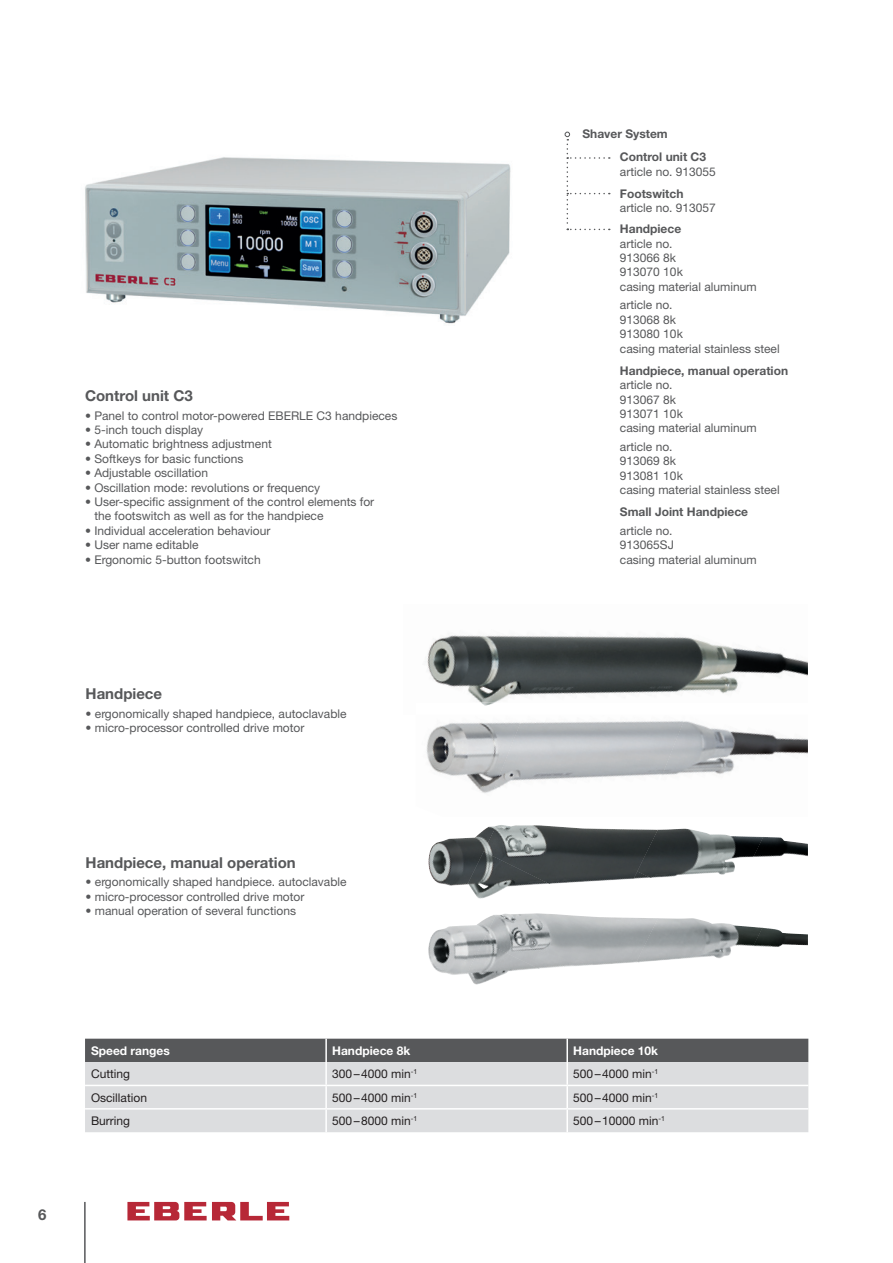
<style>
.page{position:relative;width:893px;height:1263px;background:#fff}
.page>*{position:absolute;margin:0;border:0;box-sizing:border-box;transform-origin:0 0}
.t1{font:700 15px "Helvetica Neue LT";color:#57585a}
.t2{font:12px/14.4px "Helvetica Neue LT";color:#57585a}
.t3{font:12px "Helvetica Neue LT";color:#231f20}
.t4{font:700 12px/23px "Helvetica Neue LT";color:#57585a}
.t5{font:700 12px "Helvetica Neue LT";color:#fff}
</style>
<div class="page">
<hr style="left:84px;top:1202px;width:2px;height:61px;background:#57585a">
<svg style="left:127px;top:1202px;width:162px;height:18px"></svg>
<img style="left:427px;top:634px;width:381px;height:69px">
<img style="left:686px;top:721px;width:122px;height:54px">
<img style="left:426px;top:716px;width:98px;height:77px">
<img style="left:483px;top:786px;width:41px;height:7px">
<img style="left:482px;top:703px;width:12px;height:3px">
<img style="left:658px;top:829px;width:103px;height:49px">
<img style="left:753px;top:837px;width:55px;height:20px">
<img style="left:496px;top:825px;width:162px;height:59px">
<img style="left:428px;top:826px;width:68px;height:60px">
<img style="left:633px;top:871px;width:18px;height:8px">
<img style="left:467px;top:851px;width:83px;height:48px">
<img style="left:658px;top:918px;width:105px;height:43px">
<img style="left:753px;top:928px;width:55px;height:19px">
<img style="left:496px;top:913px;width:162px;height:56px">
<img style="left:428px;top:915px;width:68px;height:60px">
<img style="left:467px;top:941px;width:72px;height:44px">
<img style="left:85px;top:157px;width:426px;height:167px">
<svg style="left:565px;top:132px;width:45px;height:98px"></svg>
<div style="left:85px;top:1039px;width:723px;height:23px;background:#57585a"></div>
<div style="left:85px;top:1062px;width:723px;height:70px;background:#dcdddf"></div>
<hr style="left:325px;top:1039px;width:2px;height:23px;background:#fff">
<hr style="left:566px;top:1039px;width:2px;height:23px;background:#fff">
<hr style="left:325px;top:1062px;width:2px;height:23px;background:#fff">
<hr style="left:566px;top:1062px;width:2px;height:23px;background:#fff">
<hr style="left:325px;top:1086px;width:2px;height:22px;background:#fff">
<hr style="left:566px;top:1086px;width:2px;height:22px;background:#fff">
<hr style="left:325px;top:1109px;width:2px;height:23px;background:#fff">
<hr style="left:566px;top:1109px;width:2px;height:23px;background:#fff">
<hr style="left:85px;top:1085px;width:241px;height:1px;background:#fff">
<hr style="left:326px;top:1085px;width:241px;height:1px;background:#fff">
<hr style="left:567px;top:1085px;width:241px;height:1px;background:#fff">
<hr style="left:85px;top:1108px;width:241px;height:1px;background:#fff">
<hr style="left:326px;top:1108px;width:241px;height:1px;background:#fff">
<hr style="left:567px;top:1108px;width:241px;height:1px;background:#fff">
<p class="t1" style="left:85px;top:386px;width:109px">Control unit C3</p>
<p class="t2" style="left:85px;top:408px;width:314px">• Panel to control motor-powered EBERLE C3 handpieces</p>
<p class="t2" style="left:85px;top:422px;width:120px">• 5-inch touch display</p>
<p class="t2" style="left:85px;top:437px;width:188px">• Automatic brightness adjustment</p>
<p class="t2" style="left:85px;top:451px;width:160px">• Softkeys for basic functions</p>
<p class="t2" style="left:85px;top:466px;width:125px">• Adjustable oscillation</p>
<p class="t2" style="left:85px;top:480px;width:237px">• Oscillation mode: revolutions or frequency</p>
<p class="t2" style="left:94px;top:494px;width:281px;text-indent:-9px">• User-specific assignment of the control elements for the footswitch as well as for the handpiece</p>
<p class="t2" style="left:85px;top:523px;width:187px">• Individual acceleration behaviour</p>
<p class="t2" style="left:85px;top:538px;width:115px">• User name editable</p>
<p class="t2" style="left:85px;top:552px;width:177px">• Ergonomic 5-button footswitch</p>
<p class="t1" style="left:86px;top:684px;width:78px">Handpiece</p>
<p class="t2" style="left:86px;top:706px;width:263px">• e rgonomically shaped handpiece, autoclavable</p>
<p class="t2" style="left:86px;top:720px;width:220px">• micro-processor controlled drive motor</p>
<p class="t1" style="left:86px;top:853px;width:212px">Handpiece, manual operation</p>
<p class="t2" style="left:86px;top:875px;width:263px">• ergonomically shaped handpiece. autoclavable</p>
<p class="t2" style="left:86px;top:889px;width:220px">• micro-processor controlled drive motor</p>
<p class="t2" style="left:86px;top:903px;width:212px">• manual operation of several functions</p>
<p class="t4" style="left:620px;top:122px;width:88px;text-indent:-38px">Shaver System<br>Control unit C3</p>
<p class="t2" style="left:620px;top:164px;width:98px">article no. 913055</p>
<p class="t4" style="left:620px;top:182px;width:65px">Footswitch</p>
<p class="t2" style="left:620px;top:200px;width:98px">article no. 913057</p>
<p class="t4" style="left:620px;top:217px;width:63px">Handpiece</p>
<p class="t2" style="left:620px;top:236px;width:138px">article no.<br>913066 8k<br>913070 10k<br>casing material aluminum</p>
<p class="t2" style="left:620px;top:298px;width:161px">article no.<br>913068 8k<br>913080 10k<br>casing material stainless steel</p>
<p class="t4" style="left:620px;top:359px;width:170px">Handpiece, manual operation</p>
<p class="t2" style="left:620px;top:377px;width:138px">article no.<br>913067 8k<br>913071 10k<br>casing material aluminum</p>
<p class="t2" style="left:620px;top:439px;width:161px">article no.<br>913069 8k<br>913081 10k<br>casing material stainless steel</p>
<p class="t4" style="left:620px;top:500px;width:130px">Small Joint Handpiece</p>
<p class="t2" style="left:620px;top:523px;width:138px">article no.<br>913065SJ<br>casing material aluminum</p>
<p class="t1" style="left:38px;top:1206px;width:10px">6</p>
<p class="t5" style="left:91px;top:1043px;width:80px">Speed ranges</p>
<p class="t5" style="left:332px;top:1043px;width:80px">Handpiece 8k</p>
<p class="t5" style="left:573px;top:1043px;width:86px">Handpiece 10k</p>
<p class="t3" style="left:91px;top:1067px;width:41px">Cutting</p>
<p class="t3" style="left:332px;top:1067px;width:87px">300 – 4000 min<sup>-1</sup></p>
<p class="t3" style="left:573px;top:1067px;width:87px">500 – 4000 min<sup>-1</sup></p>
<p class="t3" style="left:91px;top:1090px;width:58px">Oscillation</p>
<p class="t3" style="left:332px;top:1090px;width:87px">500 – 4000 min<sup>-1</sup></p>
<p class="t3" style="left:573px;top:1090px;width:87px">500 – 4000 min<sup>-1</sup></p>
<p class="t3" style="left:91px;top:1114px;width:41px">Burring</p>
<p class="t3" style="left:332px;top:1114px;width:87px">500 – 8000 min<sup>-1</sup></p>
<p class="t3" style="left:573px;top:1114px;width:93px">500 – 10000 min<sup>-1</sup></p>
</div>
